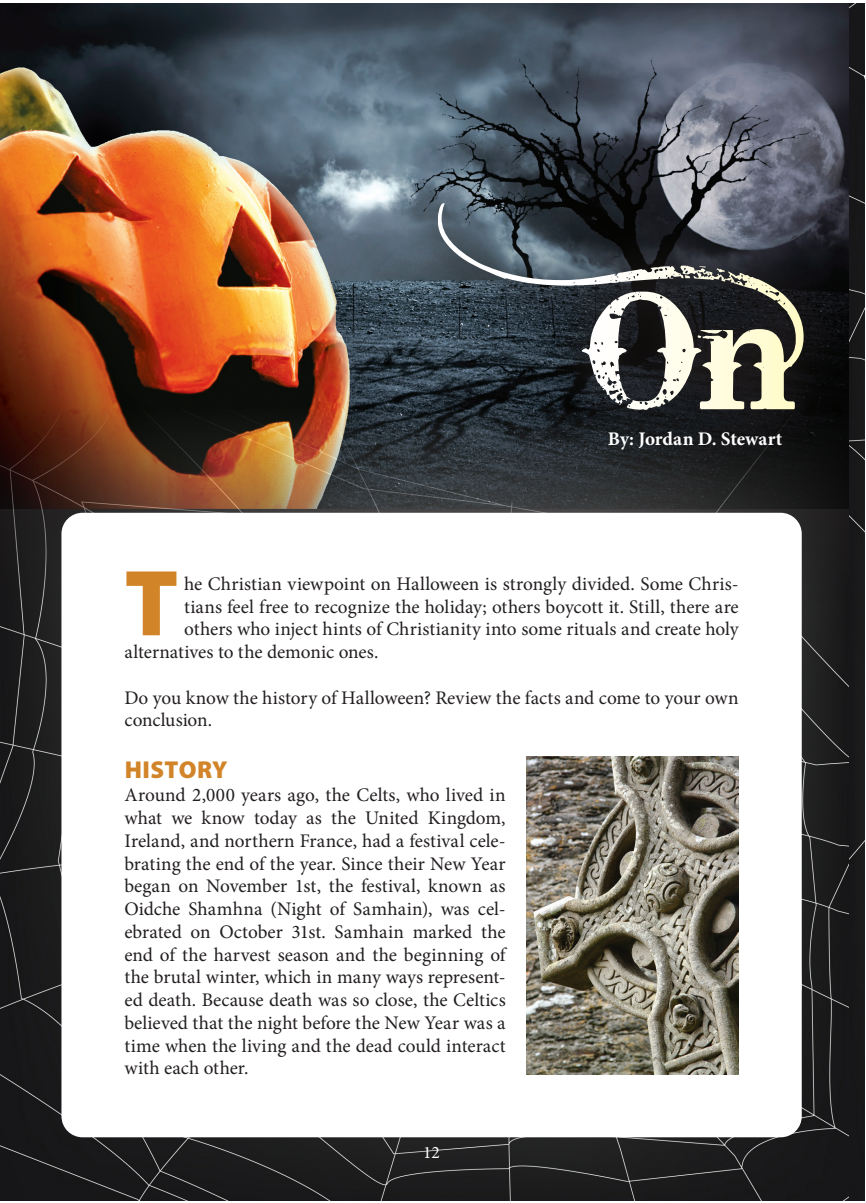
<style>
.page{position:relative;width:866px;height:1203px;background:#fff}
.page>*{position:absolute;margin:0;border:0;box-sizing:border-box;transform-origin:0 0}
.t1{font:160.83px "Bleeding Cowboys";color:#fff}
.t2{font:900 94.67px "Myriad Pro";color:#d28429}
.t3{font:900 24.5px "Myriad Pro";letter-spacing:.015em;color:#d28429}
.t4{font:19.25px/22.8px "Minion Pro";color:#231f20}
.t5{font:700 19.25px "Minion Pro";color:#fff}
.t6{font:17.5px "Minion Pro";color:#fff}
</style>
<div class="page">
<img style="left:0;top:3px;width:849px;height:407px">
<img style="left:0;top:410px;width:849px;height:790px">
<div style="left:849px;top:3px;width:16px;height:1197px;background:#181719"></div>
<div style="left:395px;top:162px;width:470px;height:398px;background:#231f20;opacity:.9"></div>
<div style="left:61px;top:513px;width:741px;height:624px;background:#fff;border-radius:21px"></div>
<img style="left:527px;top:756px;width:212px;height:318px">
<h1 class="t1" style="left:582px;top:260px;width:485px">On</h1>
<p class="t5" style="left:608px;top:425px;width:176px">By: Jordan D. Stewart</p>
<h2 class="t2" style="left:124px;top:549px;width:55px">T</h2>
<p class="t4" style="left:184px;top:572px;width:556px">he Christian viewpoint on Halloween is strongly divided. Some Chris-</p>
<p class="t4" style="left:184px;top:595px;width:556px">tians feel free to recognize the holiday; others boycott it. Still, there are</p>
<p class="t4" style="left:184px;top:618px;width:556px">others who inject hints of Christianity into some rituals and create holy</p>
<p class="t4" style="left:124px;top:640px;width:255px">alternatives to the demonic ones.</p>
<p class="t4" style="left:124px;top:686px;width:616px">Do you know the history of Halloween? Review the facts and come to your own conclusion.</p>
<p class="t3" style="left:125px;top:756px;width:104px">HISTORY</p>
<p class="t4" style="left:124px;top:784px;width:383px;text-align:justify">Around 2,000 years ago, the Celts, who lived in what we know today as the United Kingdom, Ireland, and northern France, had a festival cele&shy;brating the end of the year. Since their New Year began on November 1st, the festival, known as Oidche Shamhna (Night of Samhain), was cel&shy;ebrated on October 31st. Samhain marked the end of the harvest season and the beginning of the brutal winter, which in many ways represent&shy;ed death. Because death was so close, the Celtics believed that the night before the New Year was a time when the living and the dead could interact with each other.</p>
<p class="t6" style="left:423px;top:1140px;width:18px">12</p>
</div>
